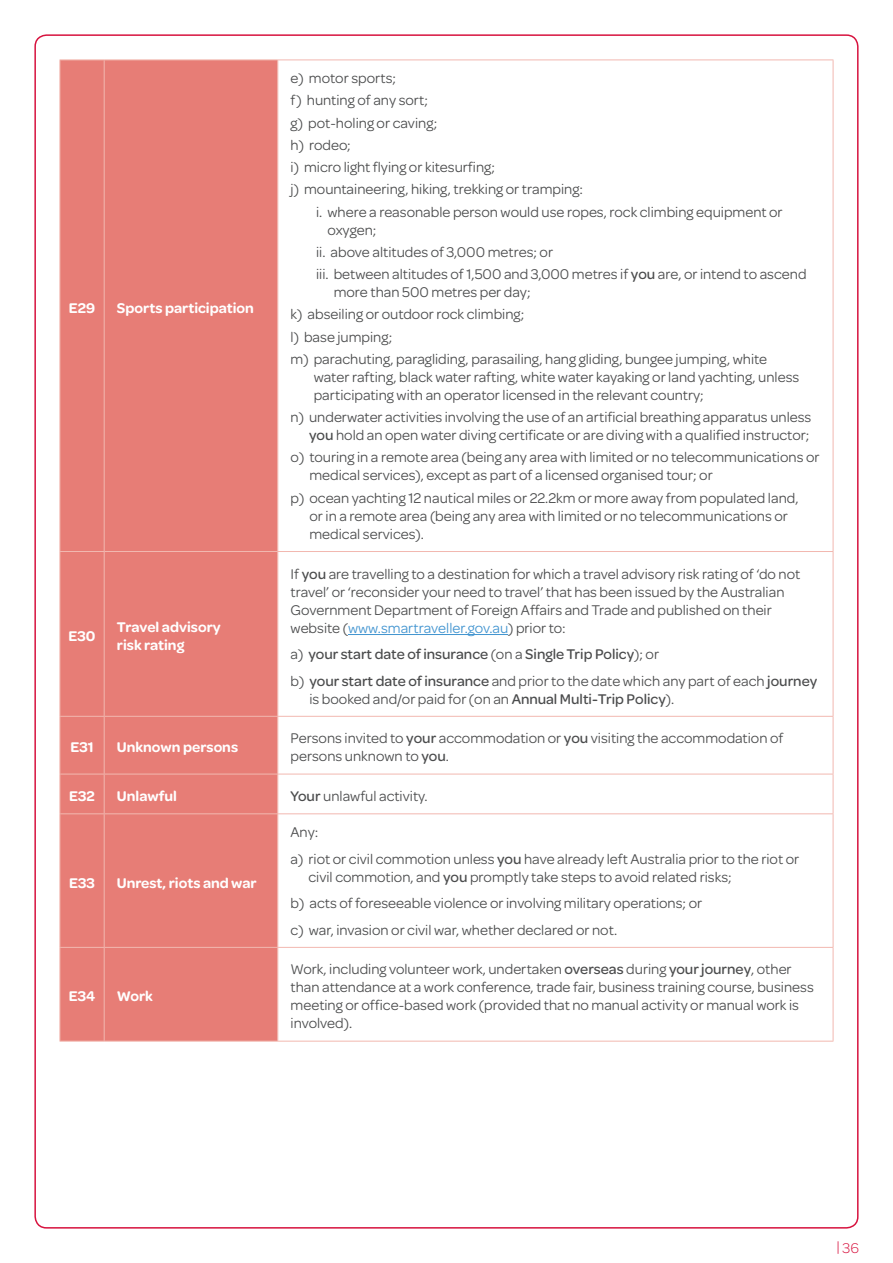
<style>
.page{position:relative;width:893px;height:1263px;background:#fff}
.page>*{position:absolute;margin:0;border:0;box-sizing:border-box;transform-origin:0 0}
.Body{font:15px/18px "Omnes";color:#4b4c4d}
.Body-2{font:600 15px/18px "Omnes";color:#fff}
.Body-3{font:500 15px "Omnes";color:#4b4c4d}
.t1{font:300 15px "Omnes";color:#d7123e}
.s1{font-weight:500}
.s2{color:#4194d0}
.s3{font-weight:400}
</style>
<div class="page">
<div style="left:61px;top:61px;width:216px;height:980px;background:#e77d76"></div>
<svg style="left:278px;top:61px;width:555px;height:980px"></svg>
<hr style="left:60px;top:60px;width:44px;height:1px;background:#f2b8b0">
<hr style="left:60px;top:60px;width:1px;height:491px;background:#f2b8b0">
<hr style="left:104px;top:60px;width:174px;height:1px;background:#f2b8b0">
<hr style="left:104px;top:60px;width:1px;height:491px;background:#f2b8b0">
<hr style="left:278px;top:60px;width:555px;height:1px;background:#f2b8b0">
<hr style="left:277px;top:60px;width:1px;height:491px;background:#f2b8b0">
<hr style="left:833px;top:60px;width:1px;height:491px;background:#f2b8b0">
<hr style="left:60px;top:551px;width:44px;height:1px;background:#f2b8b0">
<hr style="left:60px;top:552px;width:1px;height:164px;background:#f2b8b0">
<hr style="left:104px;top:551px;width:174px;height:1px;background:#f2b8b0">
<hr style="left:104px;top:552px;width:1px;height:164px;background:#f2b8b0">
<hr style="left:278px;top:551px;width:555px;height:1px;background:#f2b8b0">
<hr style="left:277px;top:552px;width:1px;height:164px;background:#f2b8b0">
<hr style="left:833px;top:552px;width:1px;height:164px;background:#f2b8b0">
<hr style="left:60px;top:716px;width:44px;height:1px;background:#f2b8b0">
<hr style="left:60px;top:717px;width:1px;height:57px;background:#f2b8b0">
<hr style="left:104px;top:716px;width:174px;height:1px;background:#f2b8b0">
<hr style="left:104px;top:717px;width:1px;height:57px;background:#f2b8b0">
<hr style="left:278px;top:716px;width:555px;height:1px;background:#f2b8b0">
<hr style="left:277px;top:717px;width:1px;height:57px;background:#f2b8b0">
<hr style="left:833px;top:717px;width:1px;height:57px;background:#f2b8b0">
<hr style="left:60px;top:774px;width:44px;height:1px;background:#f2b8b0">
<hr style="left:60px;top:774px;width:1px;height:39px;background:#f2b8b0">
<hr style="left:104px;top:774px;width:174px;height:1px;background:#f2b8b0">
<hr style="left:104px;top:774px;width:1px;height:39px;background:#f2b8b0">
<hr style="left:278px;top:774px;width:555px;height:1px;background:#f2b8b0">
<hr style="left:277px;top:774px;width:1px;height:39px;background:#f2b8b0">
<hr style="left:833px;top:774px;width:1px;height:39px;background:#f2b8b0">
<hr style="left:60px;top:813px;width:44px;height:1px;background:#f2b8b0">
<hr style="left:60px;top:814px;width:1px;height:133px;background:#f2b8b0">
<hr style="left:104px;top:813px;width:174px;height:1px;background:#f2b8b0">
<hr style="left:104px;top:814px;width:1px;height:133px;background:#f2b8b0">
<hr style="left:278px;top:813px;width:555px;height:1px;background:#f2b8b0">
<hr style="left:277px;top:814px;width:1px;height:133px;background:#f2b8b0">
<hr style="left:833px;top:814px;width:1px;height:133px;background:#f2b8b0">
<hr style="left:60px;top:947px;width:44px;height:1px;background:#f2b8b0">
<hr style="left:60px;top:948px;width:1px;height:93px;background:#f2b8b0">
<hr style="left:104px;top:947px;width:174px;height:1px;background:#f2b8b0">
<hr style="left:104px;top:948px;width:1px;height:93px;background:#f2b8b0">
<hr style="left:278px;top:947px;width:555px;height:1px;background:#f2b8b0">
<hr style="left:277px;top:948px;width:1px;height:93px;background:#f2b8b0">
<hr style="left:833px;top:948px;width:1px;height:93px;background:#f2b8b0">
<hr style="left:60px;top:1041px;width:44px;height:1px;background:#f2b8b0">
<hr style="left:104px;top:1041px;width:174px;height:1px;background:#f2b8b0">
<hr style="left:278px;top:1041px;width:555px;height:1px;background:#f2b8b0">
<hr style="left:348px;top:634px;width:160px;height:1px;background:#4194d0">
<p class="Body-2" style="left:69px;top:298px;width:28px">E29</p>
<p class="Body-2" style="left:117px;top:298px;width:139px">Sports participation</p>
<p class="Body-2" style="left:69px;top:626px;width:28px">E30</p>
<p class="Body-2" style="left:117px;top:617px;width:105px">Travel advisory risk rating</p>
<p class="Body" style="left:291px;top:68px;width:107px">e) motor sports;</p>
<p class="Body" style="left:291px;top:91px;width:139px">f) hunting of any sort;</p>
<p class="Body" style="left:291px;top:113px;width:148px">g) pot-holing or caving;</p>
<p class="Body" style="left:291px;top:135px;width:62px">h) rodeo;</p>
<p class="Body" style="left:291px;top:157px;width:206px">i) micro light flying or kitesurfing;</p>
<p class="Body" style="left:291px;top:180px;width:294px">j) mountaineering, hiking, trekking or tramping:</p>
<p class="Body" style="left:327px;top:202px;width:457px;text-indent:-11px">i. where a reasonable person would use ropes, rock climbing equipment or oxygen;</p>
<p class="Body" style="left:316px;top:242px;width:238px">ii. above altitudes of 3,000 metres; or</p>
<p class="Body" style="left:334px;top:264px;width:474px;text-indent:-18px">iii. between altitudes of 1,500 and 3,000 metres if <span class="s1">you</span> are, or intend to ascend more than 500 metres per day;</p>
<p class="Body" style="left:291px;top:305px;width:235px">k) abseiling or outdoor rock climbing;</p>
<p class="Body" style="left:291px;top:327px;width:103px">l) base jumping;</p>
<p class="Body" style="left:314px;top:349px;width:487px;text-indent:-23px">m) parachuting, paragliding, parasailing, hang gliding, bungee jumping, white water rafting, black water rafting, white water kayaking or land yachting, unless participating with an operator licensed in the relevant country;</p>
<p class="Body" style="left:291px;top:407px;width:522px;text-align:right">n) underwater activities involving the use of an artificial breathing apparatus unless <span class="s1">you</span> hold an open water diving certificate or are diving with a qualified instructor;</p>
<p class="Body" style="left:309px;top:448px;width:512px;text-indent:-19px">o) touring in a remote area (being any area with limited or no telecommunications or medical services), except as part of a licensed organised tour; or</p>
<p class="Body" style="left:309px;top:488px;width:490px;text-indent:-19px">p) ocean yachting 12 nautical miles or 22.2km or more away from populated land, or in a remote area (being any area with limited or no telecommunications or medical services).</p>
<p class="Body" style="left:291px;top:564px;width:511px">If <span class="s1">you</span> are travelling to a destination for which a travel advisory risk rating of ‘do not travel’ or ‘reconsider your need to travel’ that has been issued by the Australian Government Department of Foreign Affairs and Trade and published on their website (<span class="s2">www.smartraveller.gov.au</span>) prior to:</p>
<p class="Body-3" style="left:291px;top:644px;width:370px"><span class="s3">a)</span> your start date of insurance <span class="s3">(on a</span> Single Trip Policy<span class="s3">); or</span></p>
<p class="Body" style="left:309px;top:671px;width:509px;text-indent:-19px">b) <span class="s1">your start date of insurance</span> and prior to the date which any part of each <span class="s1">journey </span>is booked and/or paid for (on an <span class="s1">Annual Multi-Trip Policy</span>).</p>
<p class="Body-2" style="left:70px;top:737px;width:25px">E31</p>
<p class="Body-2" style="left:117px;top:737px;width:123px">Unknown persons</p>
<p class="Body" style="left:291px;top:728px;width:494px">Persons invited to <span class="s1">your</span> accommodation or <span class="s1">you</span> visiting the accommodation of persons unknown to <span class="s1">you</span>.</p>
<p class="Body-2" style="left:69px;top:786px;width:27px">E32</p>
<p class="Body-2" style="left:117px;top:786px;width:62px">Unlawful</p>
<p class="Body" style="left:291px;top:786px;width:139px"><span class="s1">Your</span> unlawful activity.</p>
<p class="Body-2" style="left:69px;top:873px;width:27px">E33</p>
<p class="Body-2" style="left:117px;top:873px;width:141px">Unrest, riots and war</p>
<p class="Body-2" style="left:69px;top:986px;width:28px">E34</p>
<p class="Body-2" style="left:117px;top:986px;width:37px">Work</p>
<p class="Body" style="left:291px;top:822px;width:29px">Any:</p>
<p class="Body" style="left:308px;top:849px;width:492px;text-indent:-18px">a) riot or civil commotion unless <span class="s1">you</span> have already left Australia prior to the riot or civil commotion, and <span class="s1">you</span> promptly take steps to avoid related risks;</p>
<p class="Body" style="left:291px;top:893px;width:413px">b) acts of foreseeable violence or involving military operations; or</p>
<p class="Body" style="left:291px;top:920px;width:328px">c) war, invasion or civil war, whether declared or not.</p>
<p class="Body" style="left:291px;top:959px;width:525px">Work, including volunteer work, undertaken <span class="s1">overseas</span> during <span class="s1">your journey</span>, other than attendance at a work conference, trade fair, business training course, business meeting or office-based work (provided that no manual activity or manual work is involved).</p>
<p class="t1" style="left:836px;top:1238px;width:24px">| 36</p>
</div>
